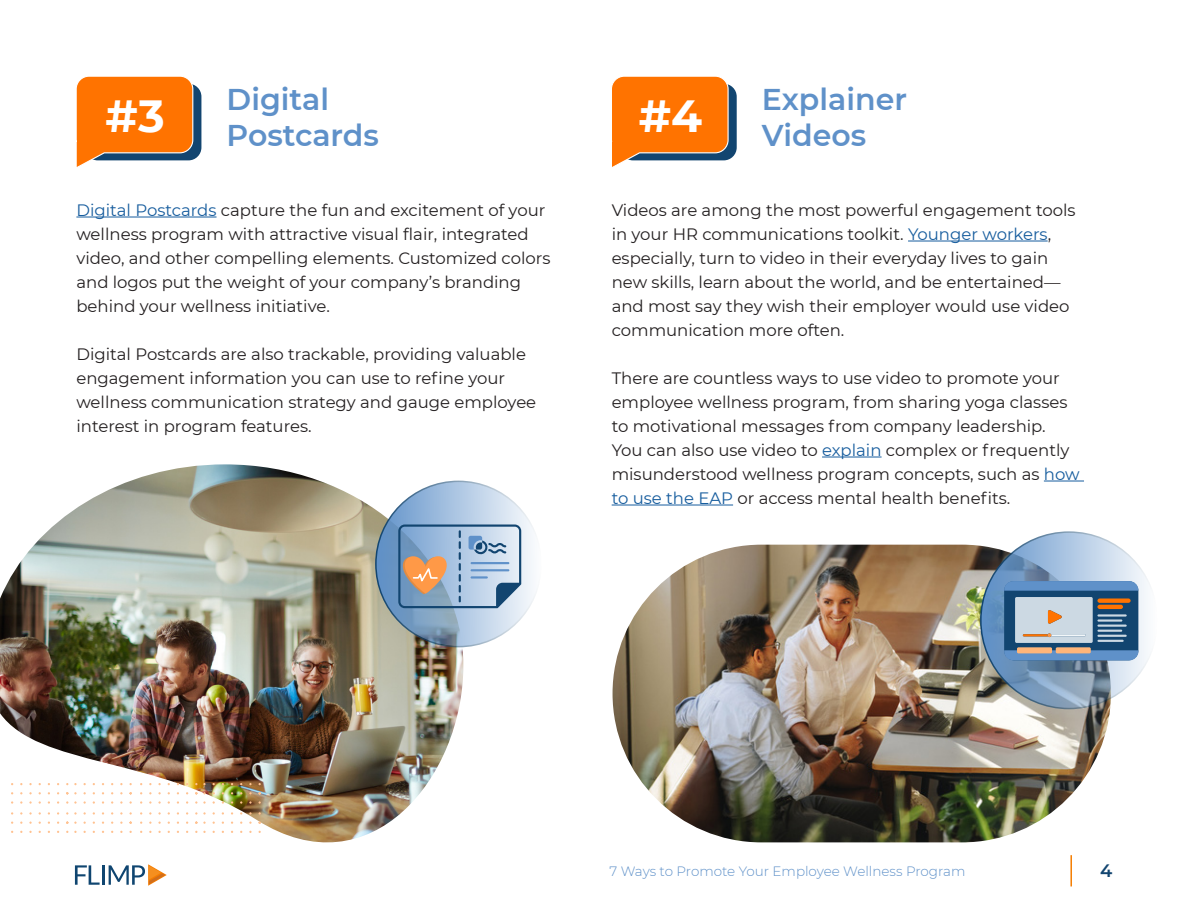
<style>
.page{position:relative;width:1188px;height:918px;background:#fff}
.page>*{position:absolute;margin:0;border:0;box-sizing:border-box;transform-origin:0 0}
.t1{font:700 45px "Montserrat";color:#fff}
.t2{font:600 30px/36px "Montserrat";color:#5f91c9}
.t3{font:600 18px "Montserrat";color:#124570}
.t4{font:16.5px/24px "Montserrat";color:#231f20}
.t5{font:300 13.5px "Montserrat";color:#5f91c9}
.s1{color:#175d9e}
</style>
<div class="page">
<hr style="left:1070px;top:855px;width:2px;height:31px;background:#f57d00">
<svg style="left:75px;top:865px;width:25px;height:20px"></svg>
<hr style="left:102px;top:865px;width:3px;height:20px;background:#0f4570">
<svg style="left:109px;top:864px;width:58px;height:22px"></svg>
<div style="left:85px;top:84px;width:116px;height:76px;background:#124570;border-radius:13px"></div>
<svg style="left:76px;top:76px;width:118px;height:91px;background:#ef8025"></svg>
<hr style="left:76px;top:217px;width:141px;height:1px;background:#175d9e">
<img style="left:0;top:464px;width:463px;height:379px">
<svg style="left:376px;top:481px;width:165px;height:166px;background:#a3bdd8"></svg>
<div style="left:620px;top:84px;width:117px;height:76px;background:#124570;border-radius:13px"></div>
<svg style="left:611px;top:76px;width:118px;height:91px;background:#ef8025"></svg>
<hr style="left:908px;top:241px;width:140px;height:1px;background:#175d9e">
<hr style="left:822px;top:457px;width:60px;height:1px;background:#175d9e">
<hr style="left:1044px;top:481px;width:40px;height:1px;background:#175d9e">
<hr style="left:612px;top:505px;width:121px;height:1px;background:#175d9e">
<img style="left:613px;top:545px;width:498px;height:297px;border-radius:149px">
<svg style="left:981px;top:532px;width:176px;height:177px;background:#98b1cb"></svg>
<div style="left:1004px;top:581px;width:134px;height:79px;background:#124570;border-radius:10px"></div>
<svg style="left:1004px;top:650px;width:134px;height:10px"></svg>
<div style="left:1017px;top:647px;width:35px;height:6px;background:#ffb579"></div>
<div style="left:1056px;top:647px;width:35px;height:6px;background:#ffb579"></div>
<svg style="left:1015px;top:597px;width:78px;height:46px;background:#ccd2d6"></svg>
<hr style="left:1097px;top:614px;width:30px;height:3px;background:#ccd9e3">
<hr style="left:1097px;top:625px;width:30px;height:2px;background:#ccd9e3">
<hr style="left:1097px;top:630px;width:25px;height:2px;background:#ccd9e3">
<hr style="left:1097px;top:635px;width:30px;height:2px;background:#ccd9e3">
<hr style="left:1097px;top:640px;width:27px;height:2px;background:#ccd9e3">
<hr style="left:1097px;top:619px;width:25px;height:3px;background:#ccd9e3">
<svg style="left:1004px;top:581px;width:134px;height:10px"></svg>
<hr style="left:1097px;top:605px;width:26px;height:4px;background:#ff7300;border-radius:2px">
<div style="left:1097px;top:598px;width:34px;height:5px;background:#ff7300;border-radius:2px"></div>
<svg style="left:398px;top:525px;width:123px;height:83px;background:#9faec0"></svg>
<p class="t1" style="left:106px;top:84px;width:61px">#3</p>
<p class="t2" style="left:227px;top:80px;width:154px">Digital<br>Postcards</p>
<p class="t4" style="left:76px;top:197px;width:476px"><span class="s1">Digital Postcards</span> capture the fun and excitement of your wellness program with attractive visual flair, integrated video, and other compelling elements. Customized colors and logos put the weight of your company’s branding behind your wellness initiative.</p>
<p class="t4" style="left:76px;top:341px;width:461px">Digital Postcards are also trackable, providing valuable engagement information you can use to refine your wellness communication strategy and gauge employee interest in program features.</p>
<p class="t1" style="left:639px;top:84px;width:65px">#4</p>
<p class="t2" style="left:762px;top:80px;width:147px">Explainer</p>
<p class="t2" style="left:762px;top:116px;width:106px">Videos</p>
<p class="t4" style="left:612px;top:197px;width:466px">Videos are among the most powerful engagement tools in your HR communications toolkit. <span class="s1">Younger workers</span>, especially, turn to video in their everyday lives to gain new skills, learn about the world, and be entertained— and most say they wish their employer would use video communication more often.</p>
<p class="t4" style="left:612px;top:365px;width:470px">There are countless ways to use video to promote your employee wellness program, from sharing yoga classes to motivational messages from company leadership.<br>You can also use video to <span class="s1">explain</span> complex or frequently misunderstood wellness program concepts, such as <span class="s1">how to use the EAP</span> or access mental health benefits.</p>
<p class="t5" style="left:610px;top:862px;width:357px">7 Ways to Promote Your Employee Wellness Program</p>
<p class="t3" style="left:1100px;top:858px;width:14px">4</p>
</div>
